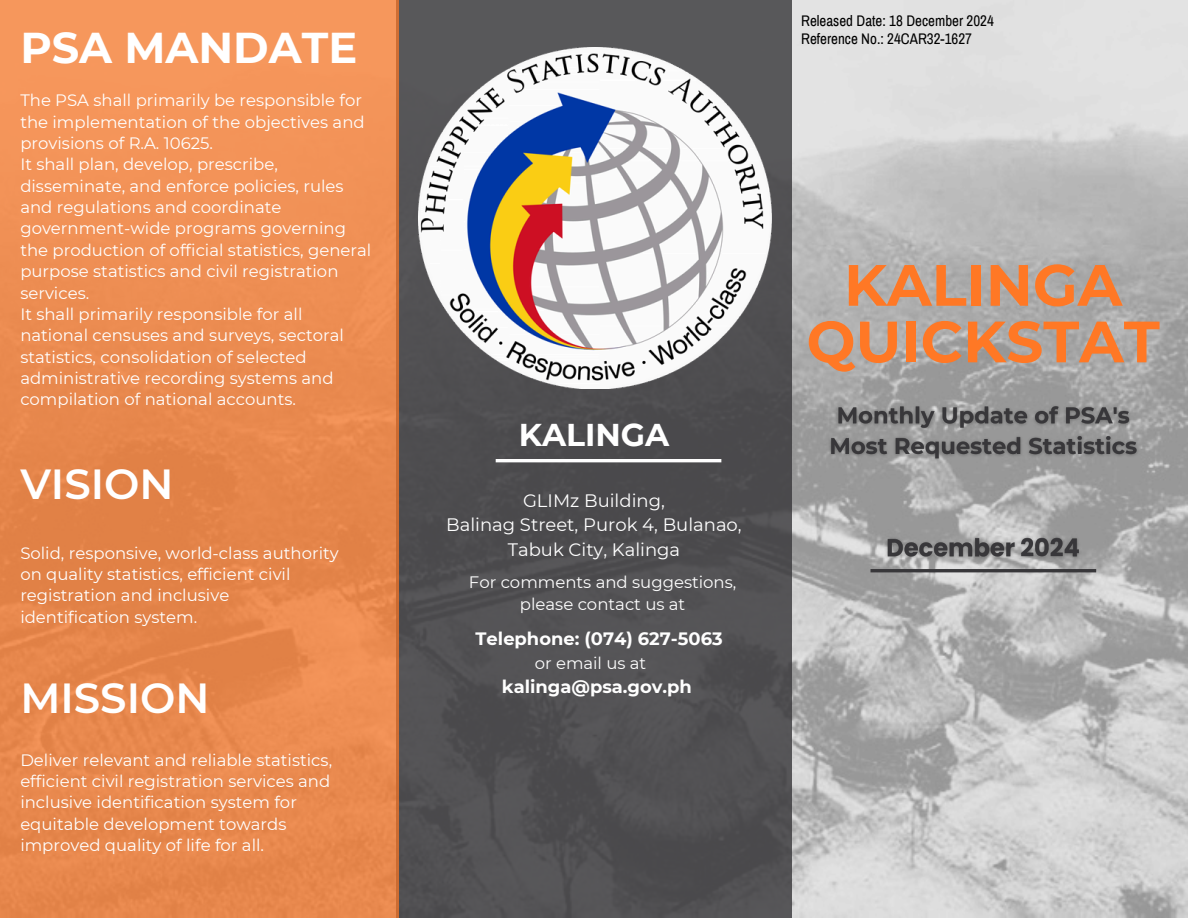
<style>
.page{position:relative;width:1188px;height:918px;background:#fff}
.page>*{position:absolute;margin:0;border:0;box-sizing:border-box;transform-origin:0 0}
.t1{font:700 58.2px/56.6px "Montserrat";color:#ff7825;text-align:center}
.t2{font:700 43.05px "Montserrat";color:#fff}
.t3{font:600 42px "Montserrat";color:#fff}
.t4{font:700 31.5px "Montserrat";color:#fff}
.t5{font:18px/24.8px "Montserrat";color:#fff;text-align:center}
.t6{font:700 17.85px "Montserrat";color:#fefefe}
.t7{font:16.5px/21.3px "Montserrat";color:#fff}
.t8{font:16.5px/22.5px "Montserrat";color:#fefefe;text-align:center}
.t9{font:15px "Archivo Narrow";color:#000}
</style>
<div class="page">
<img style="left:792px;top:0;width:396px;height:918px">
<div style="left:396px;top:0;width:396px;height:918px;background:#515052"></div>
<div style="left:0;top:0;width:399px;height:918px;background:#ea8b50"></div>
<img style="left:419px;top:47px;width:352px;height:341px">
<hr style="left:496px;top:459px;width:225px;height:3px;background:#fefefe">
<img style="left:825px;top:401px;width:319px;height:65px">
<hr style="left:871px;top:569px;width:225px;height:3px;background:#38373a">
<img style="left:881px;top:530px;width:207px;height:35px">
<h2 class="t2" style="left:20px;top:21px;width:338px">PSA MANDATE</h2>
<h2 class="t7" style="left:20px;top:90px;width:353px">The PSA shall primarily be responsible for the implementation of the objectives and provisions of R.A. 10625.<br>It shall plan, develop, prescribe, disseminate, and enforce policies, rules and regulations and coordinate government-wide programs governing the production of official statistics, general purpose statistics and civil registration services.<br>It shall primarily responsible for all national censuses and surveys, sectoral statistics, consolidation of selected administrative recording systems and compilation of national accounts.</h2>
<h5 class="t3" style="left:20px;top:459px;width:155px">VISION</h5>
<h5 class="t7" style="left:20px;top:542px;width:320px">Solid, responsive, world-class authority on quality statistics, efficient civil registration and inclusive identification system.</h5>
<h3 class="t3" style="left:20px;top:672px;width:191px">MISSION</h3>
<p class="t7" style="left:20px;top:749px;width:313px">Deliver relevant and reliable statistics, efficient civil registration services and inclusive identification system for equitable development towards improved quality of life for all.</p>
<h5 class="t9" style="left:801px;top:13px;width:194px">Released Date: 18 December 2024</h5>
<h5 class="t9" style="left:801px;top:30px;width:172px">Reference No.: 24CAR32-1627</h5>
<h5 class="t4" style="left:519px;top:415px;width:152px">KALINGA</h5>
<h5 class="t5" style="left:446px;top:488px;width:297px">GLIMz Building,<br>Balinag Street, Purok 4, Bulanao,<br>Tabuk City, Kalinga</h5>
<p class="t8" style="left:469px;top:570px;width:269px">For comments and suggestions, please contact us at</p>
<h2 class="t6" style="left:476px;top:628px;width:249px">Telephone: (074) 627-5063</h2>
<h2 class="t8" style="left:535px;top:652px;width:113px">or email us at</h2>
<h2 class="t6" style="left:502px;top:675px;width:192px">kalinga@psa.gov.ph</h2>
<p class="t1" style="left:806px;top:257px;width:355px">KALINGA<br>QUICKSTAT</p>
</div>
